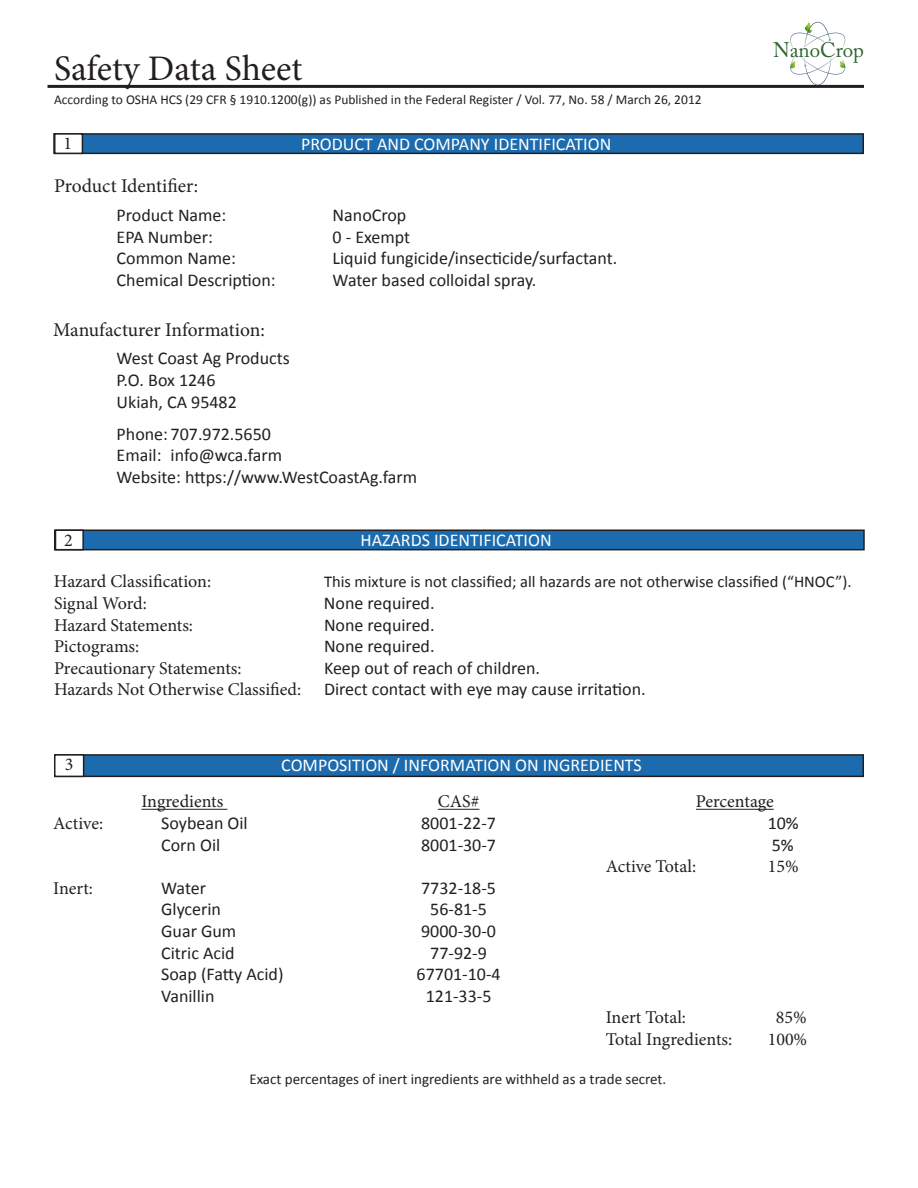
<style>
.page{position:relative;width:918px;height:1188px;background:#fff}
.page>*{position:absolute;margin:0;border:0;box-sizing:border-box;transform-origin:0 0}
.t1{font:36px "Minion Pro";color:#231f20}
.t2{font:21px "Adobe Caslon Pro";color:#2d632f}
.t3{font:19.5px "Minion Pro";color:#231f20}
.t4{font:18px/21.6px "Calibri";color:#231f20}
.t5{font:18px "Minion Pro";color:#231f20}
.t6{font:18px "Calibri";color:#fff}
.t7{font:16.5px "Calibri";color:#231f20}
.t8{font:15px "Calibri";color:#231f20}
.t9{font:13.5px "Calibri";color:#231f20}
</style>
<div class="page">
<hr style="left:48px;top:85px;width:816px;height:3px;background:#231f20">
<svg style="left:790px;top:22px;width:55px;height:25px"></svg>
<svg style="left:790px;top:57px;width:56px;height:28px"></svg>
<div style="left:54px;top:134px;width:809px;height:19px;background:#1c6bae"></div>
<div style="left:53px;top:133px;width:811px;height:21px;border:2px solid #231f20"></div>
<div style="left:55px;top:134px;width:27px;height:19px;background:#fff"></div>
<div style="left:54px;top:133px;width:29px;height:21px;border:2px solid #231f20"></div>
<div style="left:55px;top:530px;width:809px;height:20px;background:#1c6bae"></div>
<div style="left:54px;top:530px;width:811px;height:20px;border:2px solid #231f20"></div>
<div style="left:56px;top:530px;width:27px;height:20px;background:#fff"></div>
<div style="left:55px;top:530px;width:29px;height:20px;border:2px solid #231f20"></div>
<div style="left:55px;top:755px;width:808px;height:21px;background:#1c6bae"></div>
<div style="left:55px;top:754px;width:809px;height:23px;border:2px solid #231f20"></div>
<div style="left:55px;top:755px;width:29px;height:21px;background:#fff"></div>
<div style="left:54px;top:754px;width:30px;height:23px;border:2px solid #231f20"></div>
<hr style="left:141px;top:809px;width:86px;height:1px;background:#231f20">
<hr style="left:438px;top:809px;width:41px;height:1px;background:#231f20">
<hr style="left:696px;top:809px;width:78px;height:1px;background:#231f20">
<h1 class="t1" style="left:54px;top:45px;width:250px">Safety Data Sheet</h1>
<p class="t9" style="left:54px;top:91px;width:649px">According to OSHA HCS (29 CFR § 1910.1200(g)) as Published in the Federal Register / Vol. 77, No. 58 / March 26, 2012</p>
<p class="t5" style="left:63px;top:132px;width:10px">1</p>
<p class="t6" style="left:301px;top:133px;width:312px">PRODUCT AND COMPANY IDENTIFICATION</p>
<p class="t3" style="left:54px;top:173px;width:146px">Product Identifier:</p>
<p class="t4" style="left:117px;top:203px;width:111px">Product Name:</p>
<p class="t4" style="left:333px;top:203px;width:75px">NanoCrop</p>
<p class="t4" style="left:117px;top:225px;width:98px">EPA Number:</p>
<p class="t4" style="left:333px;top:225px;width:79px">0 - Exempt</p>
<p class="t4" style="left:117px;top:247px;width:121px">Common Name:</p>
<p class="t4" style="left:333px;top:247px;width:286px">Liquid fungicide/insecticide/surfactant.</p>
<p class="t4" style="left:117px;top:268px;width:161px">Chemical Description:</p>
<p class="t4" style="left:333px;top:268px;width:205px">Water based colloidal spray.</p>
<p class="t3" style="left:53px;top:316px;width:213px">Manufacturer Information:</p>
<p class="t4" style="left:117px;top:347px;width:175px">West Coast Ag Products<br>P.O. Box 1246<br>Ukiah, CA 95482</p>
<p class="t4" style="left:117px;top:422px;width:302px">Phone: 707.972.5650<br>Email: info@wca.farm<br>Website: https://www.WestCoastAg.farm</p>
<p class="t2" style="left:773px;top:37px;width:92px">NanoCrop</p>
<p class="t5" style="left:64px;top:528px;width:10px">2</p>
<p class="t6" style="left:361px;top:529px;width:193px">HAZARDS IDENTIFICATION</p>
<p class="t5" style="left:54px;top:570px;width:159px">Hazard Classification:</p>
<p class="t7" style="left:324px;top:572px;width:529px">This mixture is not classified; all hazards are not otherwise classified (“HNOC”).</p>
<p class="t5" style="left:54px;top:591px;width:94px">Signal Word:</p>
<p class="t4" style="left:324px;top:591px;width:112px">None required.</p>
<p class="t5" style="left:54px;top:613px;width:141px">Hazard Statements:</p>
<p class="t4" style="left:324px;top:613px;width:112px">None required.</p>
<p class="t5" style="left:54px;top:634px;width:87px">Pictograms:</p>
<p class="t4" style="left:324px;top:635px;width:112px">None required.</p>
<p class="t5" style="left:54px;top:656px;width:189px">Precautionary Statements:</p>
<p class="t4" style="left:324px;top:656px;width:218px">Keep out of reach of children.</p>
<p class="t5" style="left:54px;top:678px;width:249px">Hazards Not Otherwise Classified:</p>
<p class="t4" style="left:324px;top:678px;width:323px">Direct contact with eye may cause irritation.</p>
<p class="t5" style="left:65px;top:753px;width:10px">3</p>
<p class="t6" style="left:281px;top:754px;width:362px">COMPOSITION / INFORMATION ON INGREDIENTS</p>
<p class="t5" style="left:141px;top:790px;width:83px">Ingredients</p>
<p class="t5" style="left:53px;top:811px;width:51px">Active:</p>
<p class="t4" style="left:161px;top:811px;width:88px">Soybean Oil<br>Corn Oil</p>
<p class="t5" style="left:53px;top:876px;width:41px">Inert:</p>
<p class="t4" style="left:161px;top:876px;width:124px">Water<br>Glycerin<br>Guar Gum<br>Citric Acid<br>Soap (Fatty Acid)<br>Vanillin</p>
<p class="t5" style="left:438px;top:790px;width:43px">CAS#</p>
<p class="t4" style="left:421px;top:811px;width:76px">8001-22-7<br>8001-30-7</p>
<p class="t4" style="left:417px;top:876px;width:86px;text-align:center">7732-18-5<br>56-81-5<br>9000-30-0<br>77-92-9<br>67701-10-4<br>121-33-5</p>
<p class="t5" style="left:696px;top:790px;width:79px">Percentage</p>
<p class="t4" style="left:768px;top:811px;width:33px">10%<br>5%</p>
<p class="t5" style="left:606px;top:854px;width:92px">Active Total:</p>
<p class="t5" style="left:768px;top:854px;width:32px">15%</p>
<p class="t5" style="left:606px;top:1006px;width:82px">Inert Total:</p>
<p class="t5" style="left:776px;top:1006px;width:32px">85%</p>
<p class="t5" style="left:606px;top:1027px;width:128px">Total Ingredients:</p>
<p class="t5" style="left:768px;top:1027px;width:41px">100%</p>
<p class="t8" style="left:249px;top:1069px;width:419px">Exact percentages of inert ingredients are withheld as a trade secret.</p>
</div>
